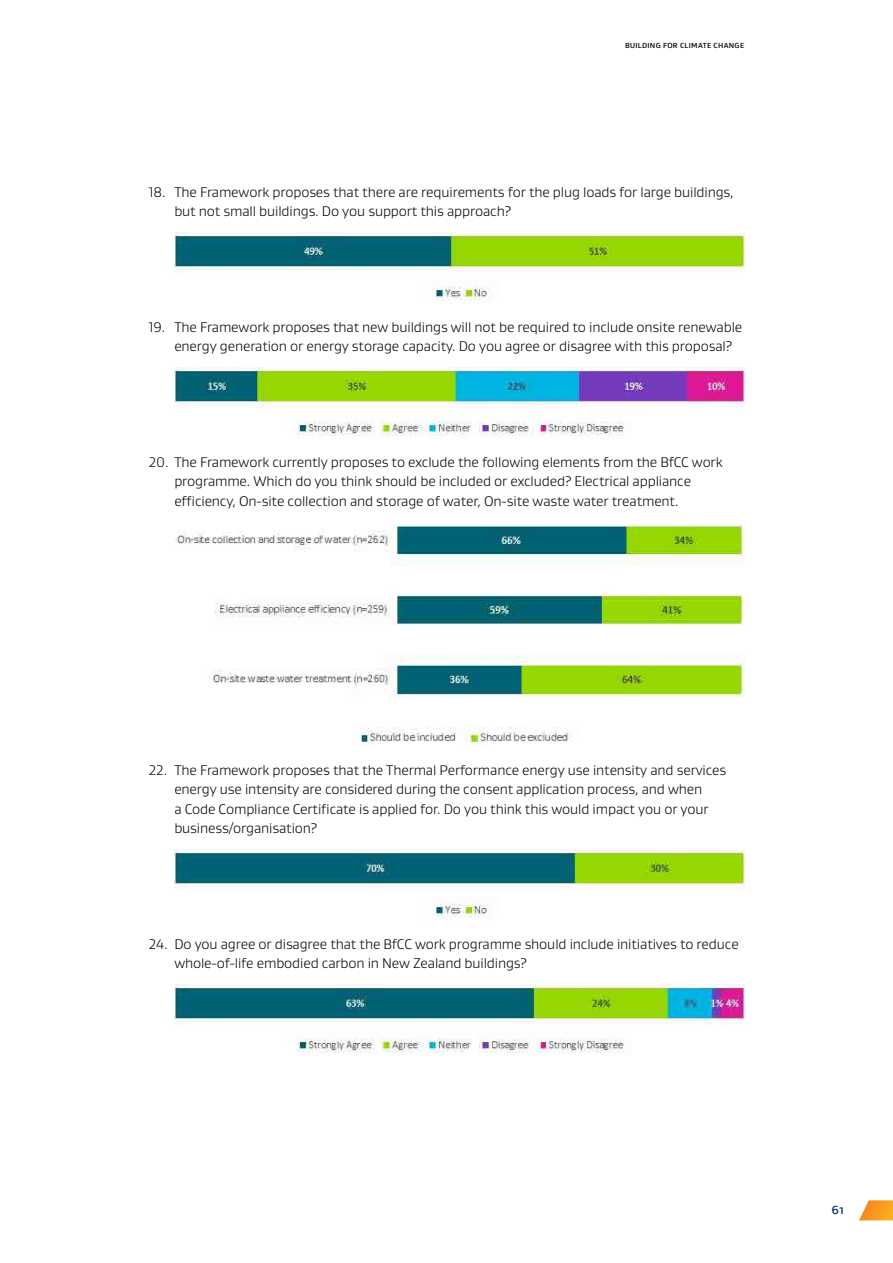
<style>
.page{position:relative;width:893px;height:1263px;background:#fff}
.page>*{position:absolute;margin:0;border:0;box-sizing:border-box;transform-origin:0 0}
.t1{font:300 14.25px/19.5px "Gustan";letter-spacing:-.01em;color:#000}
.t2{font:500 12px "Gustan";color:#002e63}
.t3{font:500 7.5px "Gustan";letter-spacing:.04em;color:#000}
</style>
<div class="page">
<svg style="left:859px;top:1200px;width:34px;height:20px"></svg>
<img style="left:174px;top:233px;width:571px;height:68px">
<img style="left:174px;top:368px;width:571px;height:68px">
<img style="left:176px;top:524px;width:568px;height:219px">
<img style="left:174px;top:849px;width:571px;height:69px">
<img style="left:174px;top:984px;width:571px;height:69px">
<p class="t3" style="left:625px;top:40px;width:121px">BUILDING FOR CLIMATE CHANGE</p>
<p class="t1" style="left:174px;top:182px;width:561px;text-indent:-26px">18. The Framework proposes that there are requirements for the plug loads for large buildings, but not small buildings. Do you support this approach?</p>
<p class="t1" style="left:174px;top:317px;width:570px;text-indent:-26px">19. The Framework proposes that new buildings will not be required to include onsite renewable energy generation or energy storage capacity. Do you agree or disagree with this proposal?</p>
<p class="t1" style="left:174px;top:452px;width:550px;text-indent:-26px">20. The Framework currently proposes to exclude the following elements from the BfCC work programme. Which do you think should be included or excluded? Electrical appliance efficiency, On-site collection and storage of water, On-site waste water treatment.</p>
<p class="t1" style="left:174px;top:759px;width:553px;text-indent:-26px">22. The Framework proposes that the Thermal Performance energy use intensity and services energy use intensity are considered during the consent application process, and when<br>a Code Compliance Certificate is applied for. Do you think this would impact you or your business/organisation?</p>
<p class="t1" style="left:174px;top:934px;width:566px;text-indent:-26px">24. Do you agree or disagree that the BfCC work programme should include initiatives to reduce whole-of-life embodied carbon in New Zealand buildings?</p>
<p class="t2" style="left:831px;top:1202px;width:14px">61</p>
</div>
